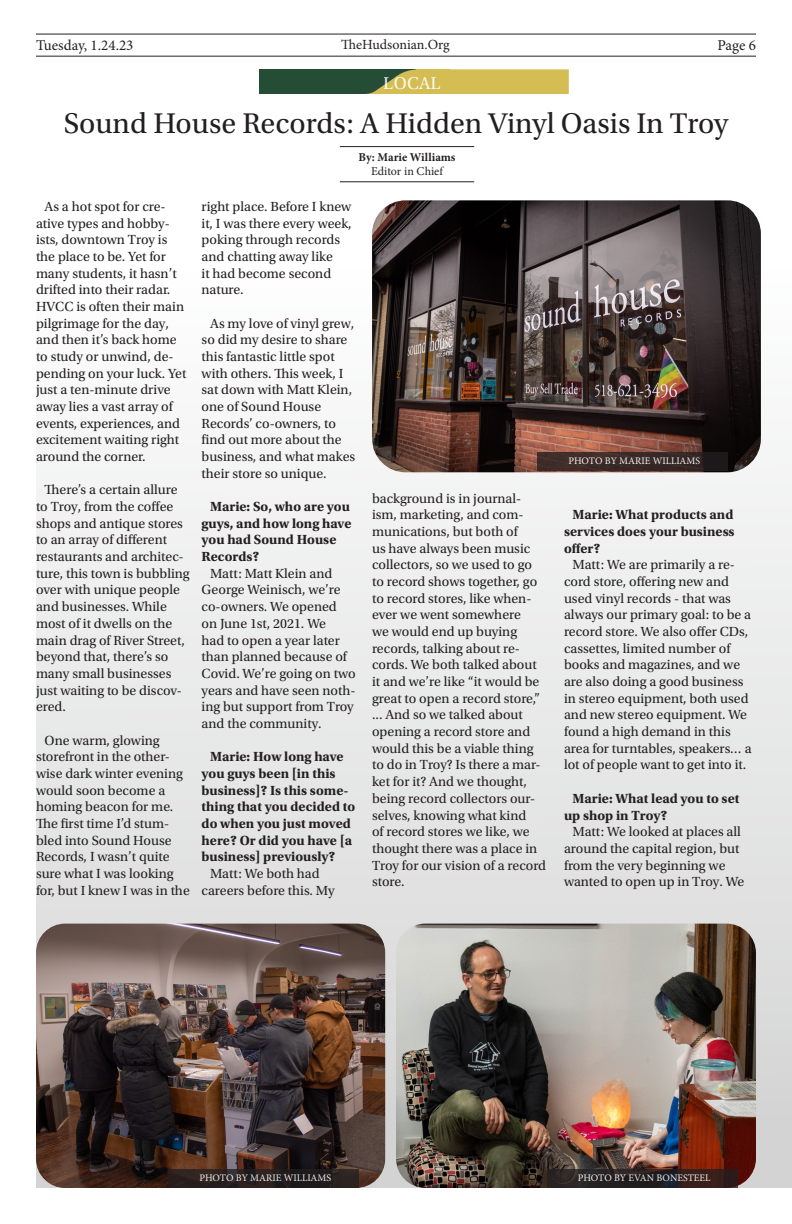
<style>
.page{position:relative;width:792px;height:1224px;background:#fff}
.page>*{position:absolute;margin:0;border:0;box-sizing:border-box;transform-origin:0 0}
.t1{font:30px "Utopia Std";color:#231f20}
.t2{font:18px "Utopia Std";letter-spacing:.01em;color:#fff}
.t3{font:15px "Minion Pro";color:#231f20}
.t4{font:14px "Minion Pro";color:#231f20}
.t5{font:13.9px/16.7px "Utopia Std";color:#231f20}
.t6{font:700 13.9px/16.7px "Utopia Std";color:#231f20}
.t7{font:700 12px "Minion Pro";color:#231f20}
.t8{font:12px "Minion Pro";color:#231f20}
.t9{font:10px "Minion Pro";color:#fff}
</style>
<div class="page">
<div style="left:36px;top:58px;width:756px;height:1130px;background:linear-gradient(to bottom,#fff,#d3d3d4)"></div>
<div style="left:259px;top:69px;width:158px;height:25px;background:#254d36"></div>
<svg style="left:339px;top:61px;width:230px;height:33px"></svg>
<div style="left:389px;top:69px;width:60px;height:42px;background:#d4be54;border-radius:50%"></div>
<div style="left:259px;top:94px;width:310px;height:17px;background:#fff"></div>
<div style="left:259px;top:62px;width:310px;height:7px;background:#fff"></div>
<hr style="left:340px;top:182px;width:134px;height:1px;background:#231f20">
<hr style="left:340px;top:146px;width:134px;height:1px;background:#231f20">
<hr style="left:36px;top:56px;width:720px;height:1px;background:#231f20">
<hr style="left:36px;top:34px;width:720px;height:1px;background:#231f20">
<img style="left:372px;top:200px;width:389px;height:272px">
<img style="left:36px;top:924px;width:349px;height:264px">
<img style="left:396px;top:924px;width:360px;height:264px">
<div style="left:537px;top:453px;width:191px;height:18px;background:linear-gradient(to right,#46312d,#271f1e)"></div>
<div style="left:168px;top:1169px;width:191px;height:19px;background:#231f20"></div>
<svg style="left:547px;top:1169px;width:191px;height:19px;background:#2b2120"></svg>
<p class="t3" style="left:36px;top:35px;width:99px">Tuesday, 1.24.23</p>
<p class="t4" style="left:341px;top:35px;width:110px">TheHudsonian.Org</p>
<p class="t3" style="left:717px;top:35px;width:40px">Page 6</p>
<p class="t2" style="left:384px;top:73px;width:58px">LOCAL</p>
<p class="t1" style="left:64px;top:107px;width:666px">Sound House Records: A Hidden Vinyl Oasis In Troy</p>
<p class="t7" style="left:359px;top:149px;width:99px">By: Marie Williams</p>
<p class="t8" style="left:371px;top:163px;width:73px">Editor in Chief</p>
<p class="t5" style="left:36px;top:198px;width:152px;text-indent:9px">As a hot spot for cre&shy;ative types and hobby&shy;ists, downtown Troy is the place to be. Yet for many students, it hasn’t drifted into their radar.<br>HVCC is often their main pilgrimage for the day, and then it’s back home to study or unwind, de&shy;pending on your luck. Yet just a ten-minute drive away lies a vast array of events, experiences, and excitement waiting right around the corner.</p>
<p class="t5" style="left:36px;top:482px;width:155px;text-indent:9px">There’s a certain allure to Troy, from the coffee shops and antique stores to an array of different restaurants and architec&shy;ture, this town is bubbling over with unique people and businesses. While most of it dwells on the main drag of River Street, beyond that, there’s so many small businesses just waiting to be discov&shy;ered.</p>
<p class="t5" style="left:36px;top:732px;width:155px;text-indent:9px">One warm, glowing storefront in the other&shy;wise dark winter evening would soon become a homing beacon for me.<br>The first time I’d stum&shy;bled into Sound House<br>Records, I wasn’t quite sure what I was looking for, but I knew I was in the</p>
<p class="t5" style="left:202px;top:198px;width:152px">right place. Before I knew it, I was there every week, poking through records and chatting away like<br>it had become second nature.</p>
<p class="t5" style="left:202px;top:315px;width:155px;text-indent:9px">As my love of vinyl grew, so did my desire to share this fantastic little spot with others. This week, I sat down with Matt Klein, one of Sound House<br>Records’ co-owners, to find out more about the business, and what makes their store so unique.</p>
<p class="t6" style="left:202px;top:498px;width:151px;text-indent:9px">Marie: So, who are you guys, and how long have you had Sound House<br>Records?</p>
<p class="t5" style="left:202px;top:565px;width:156px;text-indent:9px">Matt: Matt Klein and<br>George Weinisch, we’re co-owners. We opened on June 1st, 2021. We<br>had to open a year later than planned because of<br>Covid. We’re going on two years and have seen noth&shy;ing but support from Troy and the community.</p>
<p class="t6" style="left:202px;top:748px;width:155px;text-indent:9px">Marie: How long have you guys been [in this business]? Is this some&shy;thing that you decided to do when you just moved here? Or did you have [a business] previously?</p>
<p class="t5" style="left:202px;top:865px;width:135px;text-align:center">Matt: We both had careers before this. My</p>
<p class="t5" style="left:372px;top:490px;width:176px">background is in journal&shy;ism, marketing, and com&shy;munications, but both of<br>us have always been music collectors, so we used to go to record shows together, go to record stores, like when&shy;ever we went somewhere<br>we would end up buying records, talking about re&shy;cords. We both talked about it and we’re like “it would be great to open a record store,” ... And so we talked about opening a record store and would this be a viable thing to do in Troy? Is there a mar&shy;ket for it? And we thought, being record collectors our&shy;selves, knowing what kind<br>of record stores we like, we thought there was a place in<br>Troy for our vision of a record store.</p>
<p class="t9" style="left:568px;top:455px;width:133px">PHOTO BY MARIE WILLIAMS</p>
<p class="t6" style="left:564px;top:507px;width:172px;text-align:justify;text-indent:9px">Marie: What products and services does your business offer?</p>
<p class="t5" style="left:564px;top:557px;width:189px;text-indent:9px">Matt: We are primarily a re&shy;cord store, offering new and used vinyl records - that was always our primary goal: to be a record store. We also offer CDs, cassettes, limited number of books and magazines, and we are also doing a good business in stereo equipment, both used and new stereo equipment. We found a high demand in this area for turntables, speakers… a lot of people want to get into it.</p>
<p class="t6" style="left:564px;top:790px;width:177px;text-indent:9px">Marie: What lead you to set up shop in Troy?</p>
<p class="t5" style="left:564px;top:824px;width:182px;text-indent:9px">Matt: We looked at places all around the capital region, but from the very beginning we wanted to open up in Troy. We</p>
<p class="t9" style="left:199px;top:1171px;width:133px">PHOTO BY MARIE WILLIAMS</p>
<p class="t9" style="left:578px;top:1171px;width:134px">PHOTO BY EVAN BONESTEEL</p>
</div>
